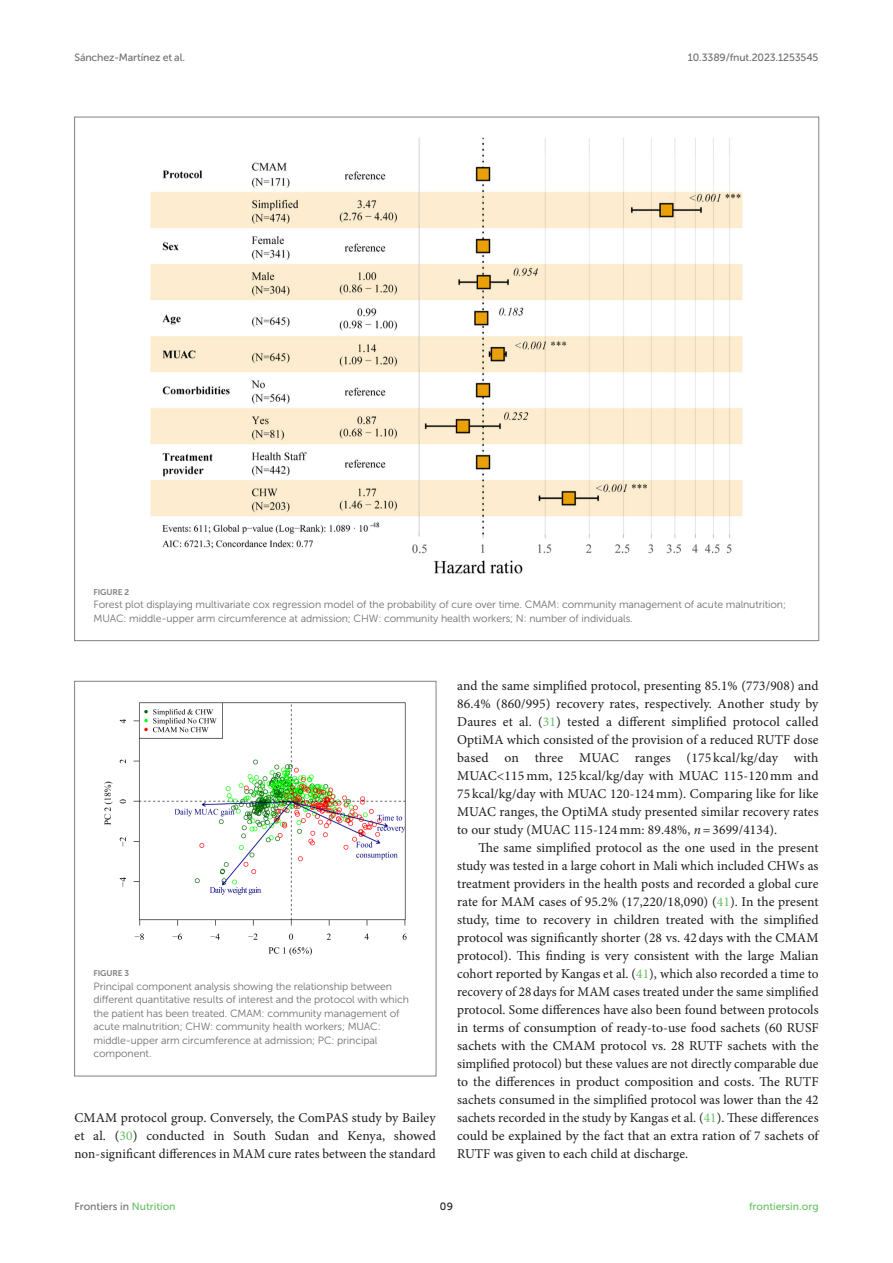
<style>
.page{position:relative;width:893px;height:1263px;background:#fff}
.page>*{position:absolute;margin:0;border:0;box-sizing:border-box;transform-origin:0 0}
.TEXT{font:13.5px/18px "Minion Pro";letter-spacing:.005em;color:#1b1c1b;text-align:justify}
.FIG_LEG{font:10.5px/13.5px "Museo Sans 300";letter-spacing:-.01em;color:#706f70}
.t1{font:10.5px "Museo Sans 500";letter-spacing:-.015em;color:#706f70}
.t2{font:10.5px "Museo Sans 500";color:#65c161}
.t3{font:10.5px "Museo Sans 500";color:#1b1c1b}
.FIG_HD{font:8.25px "Museo Sans 700";letter-spacing:-.01em;color:#7e7f7f}
.s1{color:#65c161}
.s2{font-style:italic}
</style>
<div class="page">
<img style="left:150px;top:137px;width:593px;height:437px">
<img style="left:104px;top:702px;width:303px;height:254px">
<div style="left:74px;top:681px;width:362px;height:395px;border:1px solid #808285"></div>
<p class="t1" style="left:74px;top:51px;width:112px">Sánchez-Martínez et al.</p>
<p class="t1" style="left:688px;top:51px;width:132px">10.3389/fnut.2023.1253545</p>
<p class="FIG_HD" style="left:94px;top:587px;width:37px">FIGURE 2</p>
<p class="FIG_LEG" style="left:94px;top:598px;width:694px">Forest plot displaying multivariate cox regression model of the probability of cure over time. CMAM: community management of acute malnutrition;<br>MUAC: middle-upper arm circumference at admission; CHW: community health workers; N: number of individuals.</p>
<p class="FIG_HD" style="left:94px;top:969px;width:37px">FIGURE 3</p>
<p class="FIG_LEG" style="left:94px;top:979px;width:317px">Principal component analysis showing the relationship between different quantitative results of interest and the protocol with which the patient has been treated. CMAM: community management of acute malnutrition; CHW: community health workers; MUAC: middle-upper arm circumference at admission; PC: principal component.</p>
<p class="TEXT" style="left:74px;top:1109px;width:363px">CMAM protocol group. Conversely, the ComPAS study by Bailey et al. (<span class="s1">30</span>) conducted in South Sudan and Kenya, showed non-significant differences in MAM cure rates between the standard</p>
<p class="TEXT" style="left:457px;top:677px;width:363px">and the same simplified protocol, presenting 85.1% (773/908) and 86.4% (860/995) recovery rates, respectively. Another study by Daures et al. (<span class="s1">31</span>) tested a different simplified protocol called OptiMA which consisted of the provision of a reduced RUTF dose based on three MUAC ranges (175 kcal/kg/day with MUAC&lt;115 mm, 125 kcal/kg/day with MUAC 115-120 mm and 75 kcal/kg/day with MUAC 120-124 mm). Comparing like for like MUAC ranges, the OptiMA study presented similar recovery rates to our study (MUAC 115-124 mm: 89.48%, <span class="s2">n</span> = 3699/4134).</p>
<p class="TEXT" style="left:457px;top:839px;width:363px;text-indent:21px">The same simplified protocol as the one used in the present study was tested in a large cohort in Mali which included CHWs as treatment providers in the health posts and recorded a global cure rate for MAM cases of 95.2% (17,220/18,090) (<span class="s1">41</span>). In the present study, time to recovery in children treated with the simplified protocol was significantly shorter (28 vs. 42 days with the CMAM protocol). This finding is very consistent with the large Malian cohort reported by Kangas et al. (<span class="s1">41</span>), which also recorded a time to recovery of 28 days for MAM cases treated under the same simplified protocol. Some differences have also been found between protocols in terms of consumption of ready-to-use food sachets (60 RUSF sachets with the CMAM protocol vs. 28 RUTF sachets with the simplified protocol) but these values are not directly comparable due to the differences in product composition and costs. The RUTF sachets consumed in the simplified protocol was lower than the 42 sachets recorded in the study by Kangas et al. (<span class="s1">41</span>). These differences could be explained by the fact that an extra ration of 7 sachets of RUTF was given to each child at discharge.</p>
<p class="t1" style="left:74px;top:1200px;width:103px">Frontiers in <span class="s1">Nutrition</span></p>
<p class="t3" style="left:440px;top:1200px;width:15px">09</p>
<p class="t2" style="left:749px;top:1200px;width:71px">frontiersin.org</p>
</div>
